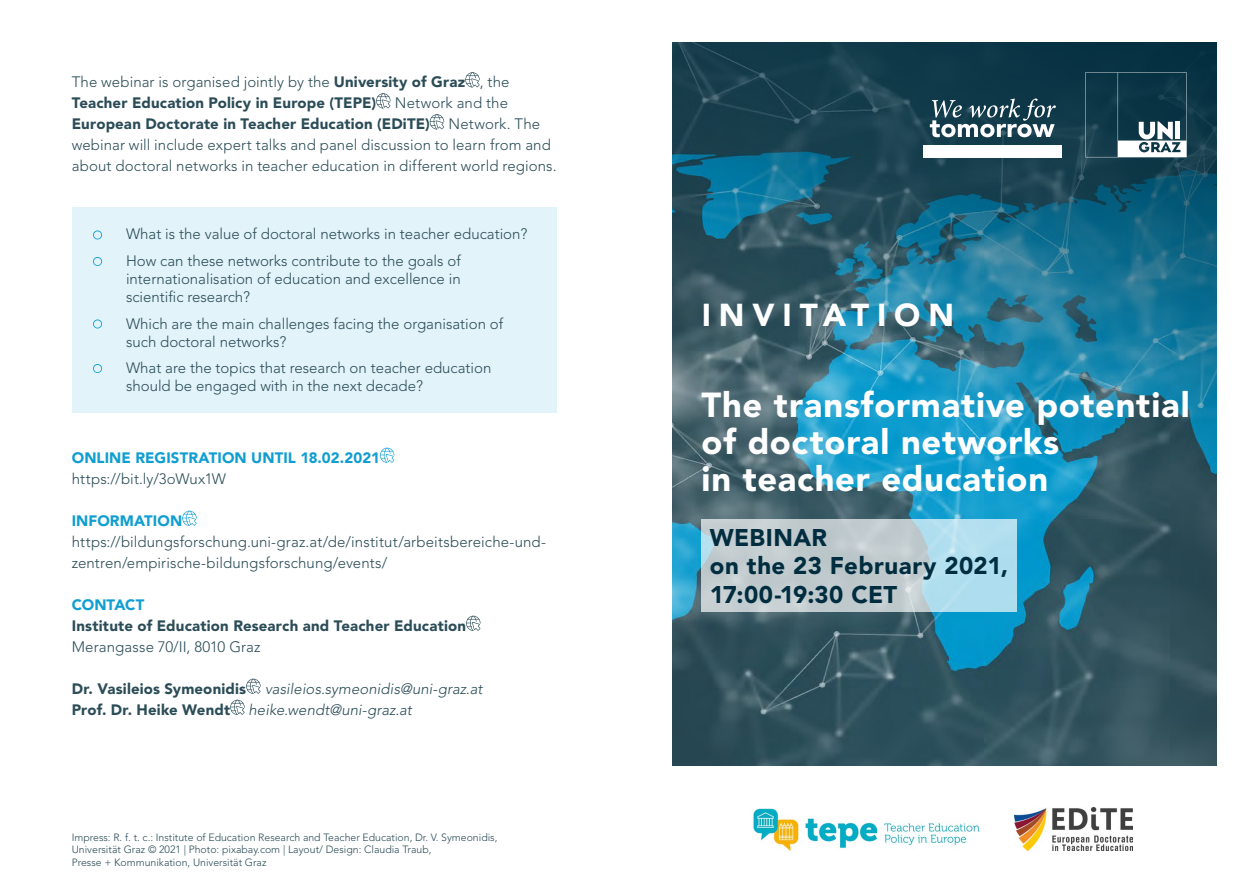
<style>
.page{position:relative;width:1259px;height:893px;background:#fff}
.page>*{position:absolute;margin:0;border:0;box-sizing:border-box;transform-origin:0 0}
.Titel_3{font:900 34.5px/36.6px "Avenir LT Std";letter-spacing:.02em;color:#fff}
._1_TITEL{font:900 31.5px "Avenir LT Std";letter-spacing:.25em;color:#fff}
.Titel_3-2{font:900 24px/28.5px "Avenir LT Std";letter-spacing:.02em;color:#002d3f}
.Fließtext_Aufzählung{font:300 15px/18px "Avenir LT Std";color:#2b4c57}
.Fliestext{font:300 15px/21px "Avenir LT Std";letter-spacing:.005em;color:#2b4c57}
.Fliestext-2{font:900 15px/21px "Avenir LT Std";letter-spacing:.01em;color:#2b4c57}
.Fliestext-3{font:italic 300 15px/21px "Avenir LT Std";letter-spacing:.005em;color:#2b4c57}
.Fliestext-4{font:900 15px "Avenir LT Std";letter-spacing:.005em;color:#109ed1}
.Impressum{font:300 10.5px/12.6px "Avenir LT Std";color:#2b4c57}
.s1{font-weight:300}
.s2{font-weight:900;font-style:normal}
</style>
<div class="page">
<svg style="left:672px;top:43px;width:544px;height:722px;background:#276378"></svg>
<svg style="left:465px;top:72px;width:15px;height:15px"></svg>
<svg style="left:376px;top:93px;width:14px;height:15px"></svg>
<svg style="left:430px;top:114px;width:14px;height:15px"></svg>
<div style="left:923px;top:145px;width:138px;height:12px;background:#fff"></div>
<svg style="left:930px;top:98px;width:126px;height:39px"></svg>
<svg style="left:1085px;top:72px;width:101px;height:85px;background:#365966"></svg>
<img style="left:1014px;top:808px;width:119px;height:42px">
<img style="left:753px;top:808px;width:227px;height:43px">
<div style="left:72px;top:207px;width:484px;height:205px;background:#e2f3f9"></div>
<svg style="left:93px;top:230px;width:9px;height:9px"></svg>
<svg style="left:93px;top:257px;width:9px;height:9px"></svg>
<svg style="left:93px;top:319px;width:9px;height:9px"></svg>
<svg style="left:93px;top:364px;width:9px;height:9px"></svg>
<svg style="left:380px;top:448px;width:14px;height:15px"></svg>
<svg style="left:182px;top:511px;width:15px;height:15px"></svg>
<svg style="left:466px;top:616px;width:14px;height:15px"></svg>
<svg style="left:246px;top:679px;width:15px;height:15px"></svg>
<svg style="left:230px;top:700px;width:15px;height:15px"></svg>
<svg style="left:701px;top:519px;width:315px;height:92px;background:#bcd1d8"></svg>
<p class="Fliestext-2" style="left:72px;top:72px;width:439px"><span class="s1">The webinar is organised jointly by the</span> University of Graz <span class="s1">, the<br></span>Teacher Education Policy in Europe (TEPE)</p>
<p class="Fliestext-2" style="left:72px;top:93px;width:438px;text-indent:323px"><span class="s1">Network and the<br></span>European Doctorate in Teacher Education (EDiTE)</p>
<p class="Fliestext" style="left:72px;top:114px;width:486px;text-indent:377px">Network. The webinar will include expert talks and panel discussion to learn from and about doctoral networks in teacher education in different world regions.</p>
<p class="Fließtext_Aufzählung" style="left:126px;top:225px;width:403px">What is the value of doctoral networks in teacher education?</p>
<p class="Fließtext_Aufzählung" style="left:126px;top:252px;width:336px;text-align:justify">How can these networks contribute to the goals of internationalisation of education and excellence in scientific research?</p>
<p class="Fließtext_Aufzählung" style="left:126px;top:314px;width:379px">Which are the main challenges facing the organisation of such doctoral networks?</p>
<p class="Fließtext_Aufzählung" style="left:126px;top:359px;width:367px">What are the topics that research on teacher education should be engaged with in the next decade?</p>
<p class="Fliestext-4" style="left:72px;top:449px;width:310px">ONLINE REGISTRATION UNTIL 18.02.2021</p>
<p class="Fliestext" style="left:72px;top:468px;width:156px">https://bit.ly/3oWux1W</p>
<p class="Fliestext-4" style="left:72px;top:512px;width:112px">INFORMATION</p>
<p class="Fliestext" style="left:72px;top:531px;width:476px">https://bildungsforschung.uni-graz.at/de/institut/arbeitsbereiche-und&shy;zentren/empirische-bildungsforschung/events/</p>
<p class="Fliestext-4" style="left:72px;top:596px;width:74px">CONTACT</p>
<p class="Fliestext-2" style="left:72px;top:615px;width:396px">Institute of Education Research and Teacher Education</p>
<p class="Fliestext" style="left:72px;top:636px;width:190px">Merangasse 70/II, 8010 Graz</p>
<p class="Fliestext-2" style="left:72px;top:678px;width:176px">Dr. Vasileios Symeonidis</p>
<p class="Fliestext-3" style="left:72px;top:678px;width:412px;text-indent:193px">vasileios.symeonidis@uni-graz.at<br><span class="s2">Prof. Dr. Heike Wendt</span> heike.wendt@uni-graz.at</p>
<p class="Impressum" style="left:72px;top:831px;width:427px">Impress: R. f. t. c.: Institute of Education Research and Teacher Education, Dr. V. Symeonidis,<br>Universität Graz © 2021 | Photo: pixabay.com | Layout/ Design: Claudia Traub,<br>Presse + Kommunikation, Universität Graz</p>
<p class="_1_TITEL" style="left:701px;top:296px;width:254px">INVITATION</p>
<p class="Titel_3" style="left:701px;top:387px;width:489px">The transformative potential of doctoral networks</p>
<p class="Titel_3" style="left:701px;top:460px;width:348px">in teacher education</p>
<p class="Titel_3-2" style="left:710px;top:523px;width:300px">WEBINAR<br>on the 23 February 2021,<br>17:00-19:30 CET</p>
</div>
